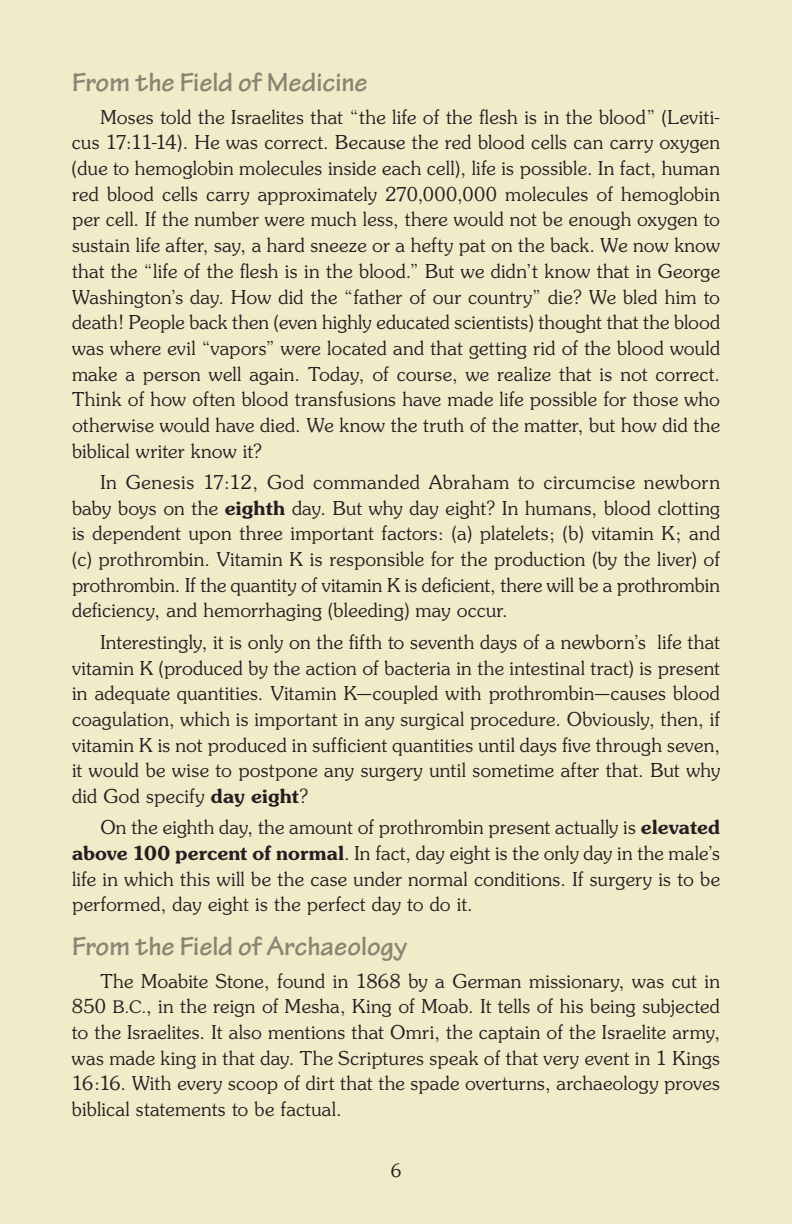
<style>
.page{position:relative;width:792px;height:1224px;background:#f2ebca}
.page>*{position:absolute;margin:0;border:0;box-sizing:border-box;transform-origin:0 0}
.Head_level_2{font:700 28px "Tekton Pro";color:#898572}
.Body_Text{font:21px/25.6px "Souvenir Light DTC";letter-spacing:.015em;color:#231f20;text-align:justify}
.t1{font:20px "Souvenir Light DTC";color:#231f20}
.s1{font-family:"Souvenir Demi DTC"}
.s2{font-size:18.8px}
</style>
<div class="page">
<p class="Head_level_2" style="left:72px;top:66px;width:297px">From the Field of Medicine</p>
<p class="Body_Text" style="left:72px;top:105px;width:650px;text-indent:28px">Moses told the Israelites that “the life of the flesh is in the blood” (Leviti&shy;cus 17:11-14). He was correct. Because the red blood cells can carry oxygen (due to hemoglobin molecules inside each cell), life is possible. In fact, human red blood cells carry approximately 270,000,000 molecules of hemoglobin per cell. If the number were much less, there would not be enough oxygen to sustain life after, say, a hard sneeze or a hefty pat on the back. We now know that the “life of the flesh is in the blood.” But we didn’t know that in George Washington’s day. How did the “father of our country” die? We bled him to death! People back then (even highly educated scientists) thought that the blood was where evil “vapors” were located and that getting rid of the blood would make a person well again. Today, of course, we realize that is not correct.<br>Think of how often blood transfusions have made life possible for those who otherwise would have died. We know the truth of the matter, but how did the biblical writer know it?</p>
<p class="Body_Text" style="left:72px;top:470px;width:650px;text-indent:28px">In Genesis 17:12, God commanded Abraham to circumcise newborn baby boys on the <span class="s1">eighth</span> day. But why day eight? In humans, blood clotting is dependent upon three important factors: (a) platelets; (b) vitamin K; and (c) prothrombin. Vitamin K is responsible for the production (by the liver) of prothrombin. If the quantity of vitamin K is deficient, there will be a prothrombin deficiency, and hemorrhaging (bleeding) may occur.</p>
<p class="Body_Text" style="left:72px;top:630px;width:650px;text-indent:28px">Interestingly, it is only on the fifth to seventh days of a newborn’s life that vitamin K (produced by the action of bacteria in the intestinal tract) is present in adequate quantities. Vitamin K—coupled with prothrombin—causes blood coagulation, which is important in any surgical procedure. Obviously, then, if vitamin K is not produced in sufficient quantities until days five through seven, it would be wise to postpone any surgery until sometime after that. But why did God specify <span class="s1">day eight</span>?</p>
<p class="Body_Text" style="left:72px;top:815px;width:650px;text-indent:28px">On the eighth day, the amount of prothrombin present actually is <span class="s1">elevated above 100 percent of normal</span>. In fact, day eight is the only day in the male’s life in which this will be the case under normal conditions. If surgery is to be performed, day eight is the perfect day to do it.</p>
<p class="Head_level_2" style="left:72px;top:930px;width:337px">From the Field of Archaeology</p>
<p class="Body_Text" style="left:72px;top:968px;width:650px;text-indent:28px">The Moabite Stone, found in 1868 by a German missionary, was cut in 850 <span class="s2">B.C.</span>, in the reign of Mesha, King of Moab. It tells of his being subjected to the Israelites. It also mentions that Omri, the captain of the Israelite army, was made king in that day. The Scriptures speak of that very event in 1 Kings 16:16. With every scoop of dirt that the spade overturns, archaeology proves biblical statements to be factual.</p>
<p class="t1" style="left:391px;top:1160px;width:12px">6</p>
</div>
